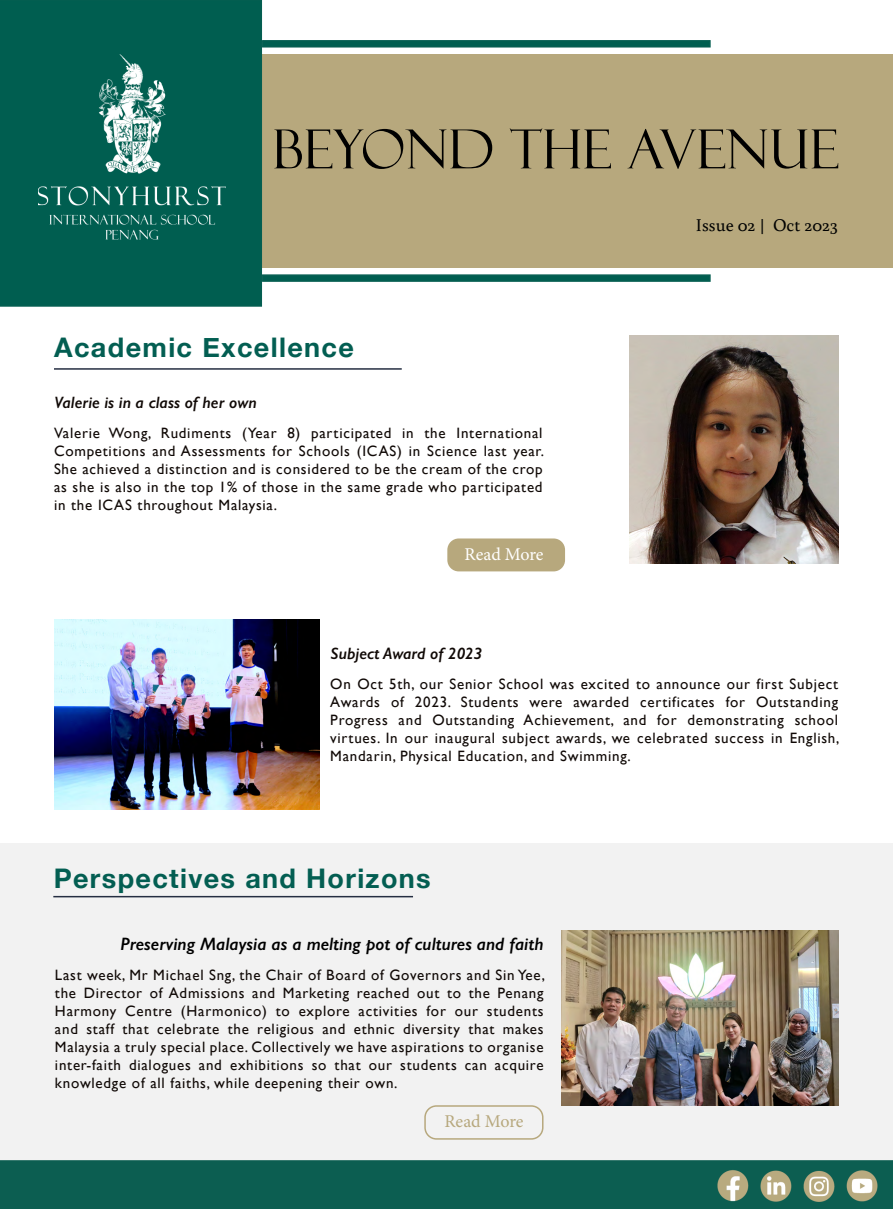
<style>
.page{position:relative;width:893px;height:1209px;background:#fff}
.page>*{position:absolute;margin:0;border:0;box-sizing:border-box;transform-origin:0 0}
.t1{font:54px "Felix Titling";color:#000}
.t2{font:700 27px "Helvetica Neue";letter-spacing:.05em;color:#035e52}
.t3{font:italic 600 18px "Gill Sans";color:#000}
.t4{font:18px "Buenard";color:#000101}
.t5{font:18px "Minion Pro";letter-spacing:-.005em;color:#b7a87d}
.t6{font:18px "Minion Pro";letter-spacing:-.005em;color:#fff}
.t7{font:italic 600 16.5px "Gill Sans";color:#100906}
.t8{font:15px/18px "Gill Sans";letter-spacing:.05em;color:#100906;text-align:justify}
</style>
<div class="page">
<div style="left:260px;top:54px;width:633px;height:214px;background:#b7a87d"></div>
<div style="left:0;top:843px;width:893px;height:326px;background:#f2f2f2"></div>
<div style="left:0;top:0;width:262px;height:307px;background:#005e50"></div>
<hr style="left:54px;top:368px;width:348px;height:2px;background:#252e42">
<svg style="left:262px;top:40px;width:449px;height:8px;background:#12685b"></svg>
<svg style="left:262px;top:274px;width:449px;height:8px;background:#13685c"></svg>
<hr style="left:53px;top:896px;width:360px;height:1px;background:#252e42">
<img style="left:562px;top:931px;width:276px;height:174px">
<div style="left:424px;top:1105px;width:119px;height:35px;border:2px solid #b7a87d;border-radius:11px"></div>
<img style="left:0;top:1160px;width:893px;height:49px">
<img style="left:629px;top:336px;width:209px;height:228px">
<div style="left:447px;top:538px;width:118px;height:33px;background:#b7a87d;border-radius:11px"></div>
<img style="left:55px;top:620px;width:264px;height:189px">
<img style="left:38px;top:54px;width:188px;height:188px">
<h1 class="t1" style="left:272px;top:118px;width:568px">BEYOND THE AVENUE</h1>
<h2 class="t2" style="left:54px;top:326px;width:301px">Academic Excellence</h2>
<p class="t7" style="left:54px;top:392px;width:204px">Valerie is in a class of her own</p>
<p class="t8" style="left:54px;top:424px;width:492px">Valerie Wong, Rudiments (Year 8) participated in the International Competitions and Assessments for Schools (ICAS) in Science last year.<br>She achieved a distinction and is considered to be the cream of the crop as she is also in the top 1% of those in the same grade who participated in the ICAS throughout Malaysia.</p>
<p class="t6" style="left:464px;top:542px;width:81px">Read More</p>
<p class="t4" style="left:696px;top:212px;width:144px">Issue 02 | Oct 2023</p>
<p class="t7" style="left:331px;top:643px;width:154px">Subject Award of 2023</p>
<p class="t8" style="left:330px;top:675px;width:511px">On Oct 5th, our Senior School was excited to announce our first Subject Awards of 2023. Students were awarded certificates for Outstanding Progress and Outstanding Achievement, and for demonstrating school virtues. In our inaugural subject awards, we celebrated success in English, Mandarin, Physical Education, and Swimming.</p>
<h2 class="t2" style="left:54px;top:857px;width:378px">Perspectives and Horizons</h2>
<p class="t3" style="left:120px;top:933px;width:425px">Preserving Malaysia as a melting pot of cultures and faith</p>
<p class="t8" style="left:55px;top:966px;width:492px">Last week, Mr Michael Sng, the Chair of Board of Governors and Sin Yee, the Director of Admissions and Marketing reached out to the Penang Harmony Centre (Harmonico) to explore activities for our students and staff that celebrate the religious and ethnic diversity that makes Malaysia a truly special place. Collectively we have aspirations to organise inter-faith dialogues and exhibitions so that our students can acquire knowledge of all faiths, while deepening their own.</p>
<p class="t5" style="left:444px;top:1109px;width:81px">Read More</p>
</div>
